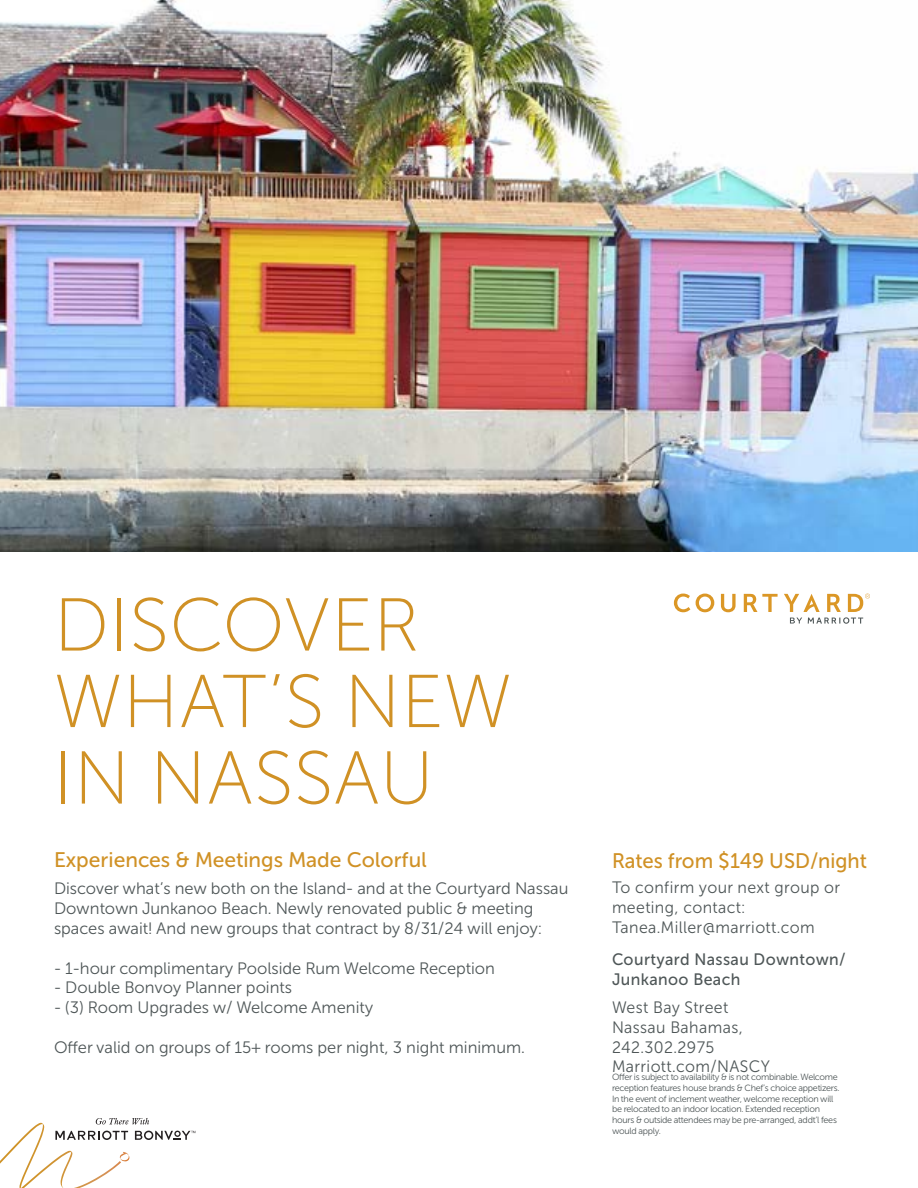
<style>
.page{position:relative;width:918px;height:1188px;background:#fff}
.page>*{position:absolute;margin:0;border:0;box-sizing:border-box;transform-origin:0 0}
.t1{font:74.7px/76.5px "MI Museo Sans 100";letter-spacing:.01em;color:#d09125}
.t2{font:21px "MI Museo Sans 500";color:#d09125}
.t3{font:16.5px/19.8px "MI Museo Sans 300";color:#4e5657}
.t4{font:16.5px/19.8px "MI Museo Sans 300";letter-spacing:.025em;color:#4e5657}
.t5{font:16.5px/19.8px "MI Museo Sans 500";letter-spacing:.025em;color:#4e5657}
.t6{font:9px/10.8px "MI Museo Sans 300";letter-spacing:-.03em;color:#4e5657}
</style>
<div class="page">
<img style="left:0;top:0;width:918px;height:552px">
<svg style="left:0;top:1118px;width:195px;height:70px"></svg>
<svg style="left:674px;top:594px;width:16px;height:18px"></svg>
<svg style="left:696px;top:594px;width:18px;height:18px"></svg>
<svg style="left:721px;top:594px;width:15px;height:18px"></svg>
<svg style="left:744px;top:594px;width:34px;height:18px"></svg>
<svg style="left:784px;top:594px;width:86px;height:30px"></svg>
<h1 class="t1" style="left:54px;top:587px;width:459px">DISCOVER<br>WHAT’S NEW<br>IN NASSAU</h1>
<p class="t2" style="left:54px;top:846px;width:374px">Experiences &amp; Meetings Made Colorful</p>
<p class="t3" style="left:54px;top:879px;width:516px">Discover what’s new both on the Island- and at the Courtyard Nassau<br>Downtown Junkanoo Beach. Newly renovated public &amp; meeting spaces await! And new groups that contract by 8/31/24 will enjoy:</p>
<p class="t3" style="left:54px;top:958px;width:443px">- 1-hour complimentary Poolside Rum Welcome Reception</p>
<p class="t3" style="left:54px;top:978px;width:240px">- Double Bonvoy Planner points</p>
<p class="t3" style="left:54px;top:998px;width:321px">- (3) Room Upgrades w/ Welcome Amenity</p>
<p class="t3" style="left:54px;top:1037px;width:472px">Ofer valid on groups of 15+ rooms per night, 3 night minimum.</p>
<p class="t2" style="left:612px;top:848px;width:256px">Rates from $149 USD/night</p>
<p class="t4" style="left:612px;top:878px;width:230px">To confirm your next group or meeting, contact:<br>Tanea.Miller@marriott.com</p>
<p class="t5" style="left:612px;top:950px;width:235px">Courtyard Nassau Downtown/<br>Junkanoo Beach</p>
<p class="t4" style="left:612px;top:998px;width:159px">West Bay Street<br>Nassau Bahamas,<br>242.302.2975<br>Marriott.com/NASCY</p>
<p class="t6" style="left:612px;top:1072px;width:229px">Ofer is subject to availability &amp; is not combinable. Welcome reception features house brands &amp; Chef’s choice appetizers.<br>In the event of inclement weather, welcome reception will be relocated to an indoor location. Extended reception hours &amp; outside attendees may be pre-arranged, addt’l fees would apply.</p>
</div>
